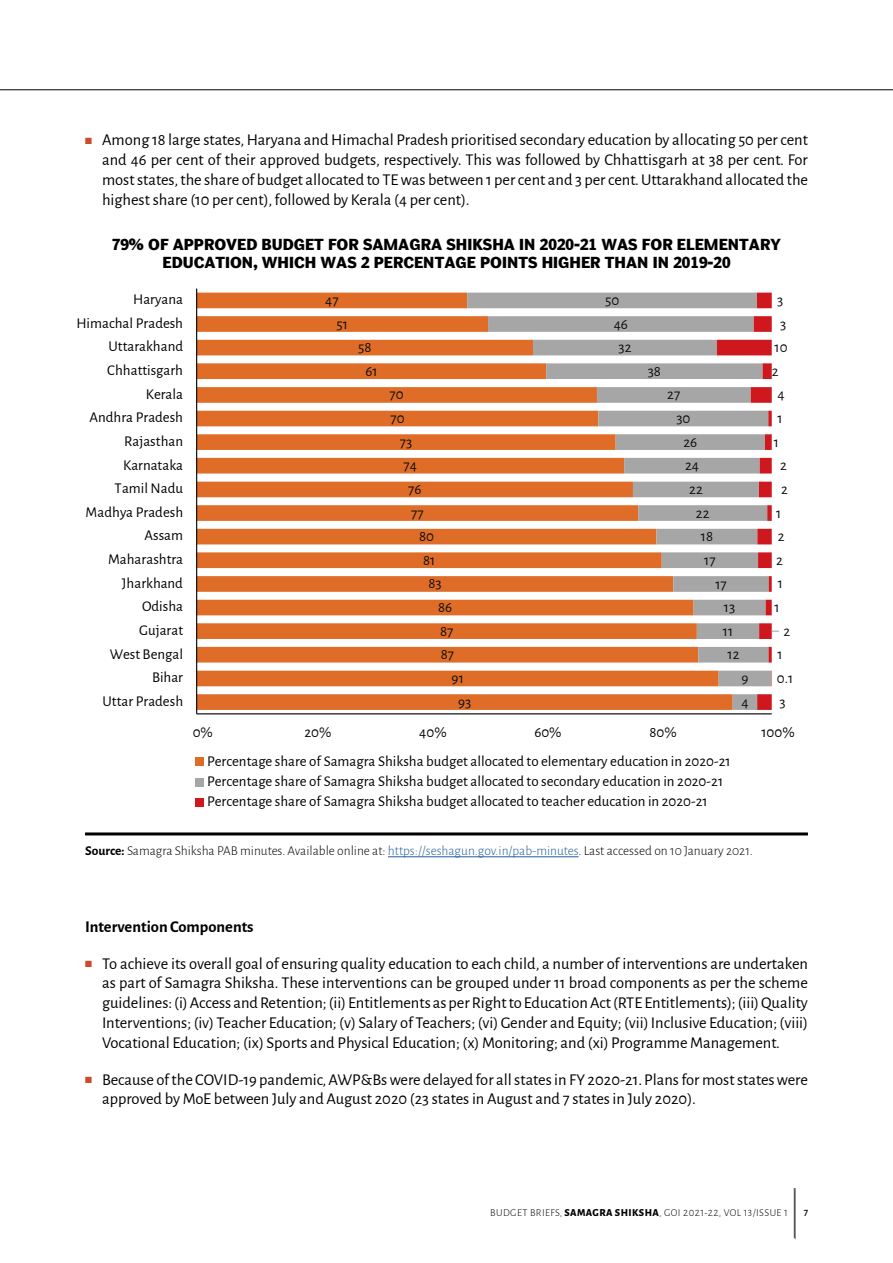
<style>
.page{position:relative;width:893px;height:1263px;background:#fff}
.page>*{position:absolute;margin:0;border:0;box-sizing:border-box;transform-origin:0 0}
.t1{font:16.5px/19.8px "Alegreya Sans";color:#000;text-align:justify}
.t2{font:700 16.5px "Alegreya Sans";color:#000}
.t3{font:15px/20.2px "Alegreya Sans";color:#000}
.t4{font:700 15px/18px "Poynter Agate";color:#000;text-align:center}
.t5{font:15px "Alegreya Sans";letter-spacing:.005em;color:#0d0d0d}
.t6{font:300 13.5px "Alegreya Sans";color:#000}
.t7{font:300 10.5px "Alegreya Sans";letter-spacing:.04em;color:#000}
.t8{font:500 10.5px "Alegreya Sans";color:#000}
.s1{color:#cb4b2c}
.s2{font-weight:700}
.s3{color:#215e9e}
.s4{font-weight:800}
</style>
<div class="page">
<hr style="left:0;top:89px;width:893px;height:1px;background:#000">
<svg style="left:794px;top:1188px;width:2px;height:51px"></svg>
<svg style="left:197px;top:293px;width:270px;height:417px;fill:#df6d27"></svg>
<svg style="left:467px;top:293px;width:250px;height:417px"></svg>
<hr style="left:197px;top:713px;width:575px;height:1px;background:#000">
<hr style="left:196px;top:289px;width:1px;height:425px;background:#000">
<svg style="left:717px;top:293px;width:62px;height:417px"></svg>
<div style="left:195px;top:758px;width:8px;height:8px;background:#df6d27"></div>
<div style="left:195px;top:778px;width:8px;height:8px;background:#a6a6a6"></div>
<div style="left:195px;top:798px;width:8px;height:8px;background:#ce181e"></div>
<hr style="left:85px;top:832px;width:723px;height:3px;background:#000">
<hr style="left:388px;top:856px;width:191px;height:1px;background:#215e9e">
<p class="t1" style="left:102px;top:129px;width:707px;text-indent:-17px"><span class="s1">■</span> Among 18 large states, Haryana and Himachal Pradesh prioritised secondary education by allocating 50 per cent and 46 per cent of their approved budgets, respectively. This was followed by Chhattisgarh at 38 per cent. For most states, the share of budget allocated to TE was between 1 per cent and 3 per cent. Uttarakhand allocated the highest share (10 per cent), followed by Kerala (4 per cent).</p>
<p class="t4" style="left:113px;top:235px;width:670px">79% OF APPROVED BUDGET FOR SAMAGRA SHIKSHA IN 2020-21 WAS FOR ELEMENTARY<br>EDUCATION, WHICH WAS 2 PERCENTAGE POINTS HIGHER THAN IN 2019-20</p>
<p class="t3" style="left:133px;top:288px;width:51px">Haryana</p>
<p class="t5" style="left:325px;top:290px;width:15px">47</p>
<p class="t5" style="left:605px;top:290px;width:16px">50</p>
<p class="t5" style="left:777px;top:290px;width:8px">3</p>
<p class="t3" style="left:76px;top:312px;width:108px">Himachal Pradesh</p>
<p class="t5" style="left:337px;top:314px;width:13px">51</p>
<p class="t5" style="left:614px;top:314px;width:16px">46</p>
<p class="t5" style="left:780px;top:314px;width:8px">3</p>
<p class="t3" style="left:108px;top:336px;width:76px">Uttarakhand</p>
<p class="t5" style="left:358px;top:337px;width:15px">58</p>
<p class="t5" style="left:619px;top:337px;width:14px">32</p>
<p class="t5" style="left:774px;top:337px;width:15px">10</p>
<p class="t3" style="left:107px;top:359px;width:77px">Chhattisgarh</p>
<p class="t5" style="left:365px;top:361px;width:14px">61</p>
<p class="t5" style="left:648px;top:361px;width:15px">38</p>
<p class="t5" style="left:772px;top:361px;width:8px">2</p>
<p class="t3" style="left:146px;top:383px;width:39px">Kerala</p>
<p class="t5" style="left:390px;top:384px;width:16px">70</p>
<p class="t5" style="left:667px;top:384px;width:15px">27</p>
<p class="t5" style="left:777px;top:384px;width:9px">4</p>
<p class="t3" style="left:90px;top:407px;width:95px">Andhra Pradesh</p>
<p class="t5" style="left:390px;top:408px;width:16px">70</p>
<p class="t5" style="left:676px;top:408px;width:16px">30</p>
<p class="t5" style="left:777px;top:408px;width:7px">1</p>
<p class="t3" style="left:124px;top:430px;width:60px">Rajasthan</p>
<p class="t5" style="left:400px;top:432px;width:14px">73</p>
<p class="t5" style="left:683px;top:432px;width:15px">26</p>
<p class="t5" style="left:774px;top:432px;width:7px">1</p>
<p class="t3" style="left:123px;top:454px;width:61px">Karnataka</p>
<p class="t5" style="left:404px;top:455px;width:15px">74</p>
<p class="t5" style="left:685px;top:455px;width:16px">24</p>
<p class="t5" style="left:780px;top:455px;width:8px">2</p>
<p class="t3" style="left:115px;top:478px;width:70px">Tamil Nadu</p>
<p class="t5" style="left:408px;top:479px;width:15px">76</p>
<p class="t5" style="left:689px;top:479px;width:15px">22</p>
<p class="t5" style="left:781px;top:479px;width:8px">2</p>
<p class="t3" style="left:86px;top:501px;width:99px">Madhya Pradesh</p>
<p class="t5" style="left:411px;top:503px;width:14px">77</p>
<p class="t5" style="left:696px;top:503px;width:15px">22</p>
<p class="t5" style="left:776px;top:503px;width:7px">1</p>
<p class="t3" style="left:145px;top:525px;width:40px">Assam</p>
<p class="t5" style="left:419px;top:526px;width:16px">80</p>
<p class="t5" style="left:701px;top:526px;width:14px">18</p>
<p class="t5" style="left:778px;top:526px;width:8px">2</p>
<p class="t3" style="left:108px;top:548px;width:77px">Maharashtra</p>
<p class="t5" style="left:423px;top:550px;width:14px">81</p>
<p class="t5" style="left:704px;top:550px;width:13px">17</p>
<p class="t5" style="left:776px;top:550px;width:8px">2</p>
<p class="t3" style="left:122px;top:572px;width:63px">Jharkhand</p>
<p class="t5" style="left:428px;top:573px;width:15px">83</p>
<p class="t5" style="left:715px;top:573px;width:13px">17</p>
<p class="t5" style="left:778px;top:573px;width:7px">1</p>
<p class="t3" style="left:142px;top:596px;width:43px">Odisha</p>
<p class="t5" style="left:438px;top:597px;width:16px">86</p>
<p class="t5" style="left:724px;top:597px;width:13px">13</p>
<p class="t5" style="left:775px;top:597px;width:7px">1</p>
<p class="t3" style="left:139px;top:619px;width:46px">Gujarat</p>
<p class="t5" style="left:440px;top:621px;width:15px">87</p>
<p class="t5" style="left:723px;top:621px;width:12px">11</p>
<p class="t5" style="left:783px;top:621px;width:8px">2</p>
<p class="t3" style="left:110px;top:643px;width:75px">West Bengal</p>
<p class="t5" style="left:441px;top:644px;width:15px">87</p>
<p class="t5" style="left:727px;top:644px;width:14px">12</p>
<p class="t5" style="left:778px;top:644px;width:7px">1</p>
<p class="t3" style="left:152px;top:667px;width:33px">Bihar</p>
<p class="t5" style="left:452px;top:668px;width:14px">91</p>
<p class="t5" style="left:742px;top:668px;width:9px">9</p>
<p class="t5" style="left:777px;top:668px;width:18px">0.1</p>
<p class="t3" style="left:103px;top:690px;width:82px">Uttar Pradesh</p>
<p class="t5" style="left:458px;top:692px;width:15px">93</p>
<p class="t5" style="left:741px;top:692px;width:9px">4</p>
<p class="t5" style="left:779px;top:692px;width:8px">3</p>
<p class="t3" style="left:193px;top:721px;width:22px">0%</p>
<p class="t3" style="left:304px;top:721px;width:29px">20%</p>
<p class="t3" style="left:419px;top:721px;width:29px">40%</p>
<p class="t3" style="left:534px;top:721px;width:29px">60%</p>
<p class="t3" style="left:649px;top:721px;width:29px">80%</p>
<p class="t3" style="left:761px;top:721px;width:35px">100%</p>
<p class="t3" style="left:207px;top:750px;width:525px">Percentage share of Samagra Shiksha budget allocated to elementary education in 2020-21<br>Percentage share of Samagra Shiksha budget allocated to secondary education in 2020-21<br>Percentage share of Samagra Shiksha budget allocated to teacher education in 2020-21</p>
<p class="t6" style="left:85px;top:842px;width:669px"><span class="s2">Source:</span> Samagra Shiksha PAB minutes. Available online at: <span class="s3">https://seshagun.gov.in/pab-minutes</span>. Last accessed on 10 January 2021.</p>
<p class="t2" style="left:85px;top:914px;width:170px">Intervention Components</p>
<p class="t1" style="left:102px;top:952px;width:707px;text-indent:-17px"><span class="s1">■</span> To achieve its overall goal of ensuring quality education to each child, a number of interventions are undertaken as part of Samagra Shiksha. These interventions can be grouped under 11 broad components as per the scheme guidelines: (i) Access and Retention; (ii) Entitlements as per Right to Education Act (RTE Entitlements); (iii) Quality Interventions; (iv) Teacher Education; (v) Salary of Teachers; (vi) Gender and Equity; (vii) Inclusive Education; (viii)<br>Vocational Education; (ix) Sports and Physical Education; (x) Monitoring; and (xi) Programme Management.</p>
<p class="t1" style="left:102px;top:1068px;width:707px;text-indent:-17px"><span class="s1">■</span> Because of the COVID-19 pandemic, AWP&amp;Bs were delayed for all states in FY 2020-21. Plans for most states were approved by MoE between July and August 2020 (23 states in August and 7 states in July 2020).</p>
<p class="t7" style="left:490px;top:1206px;width:299px">BUDGET BRIEFS, <span class="s4">SAMAGRA SHIKSHA</span>, GOI 2021-22, VOL 13/ISSUE 1</p>
<p class="t8" style="left:804px;top:1205px;width:6px">7</p>
</div>
